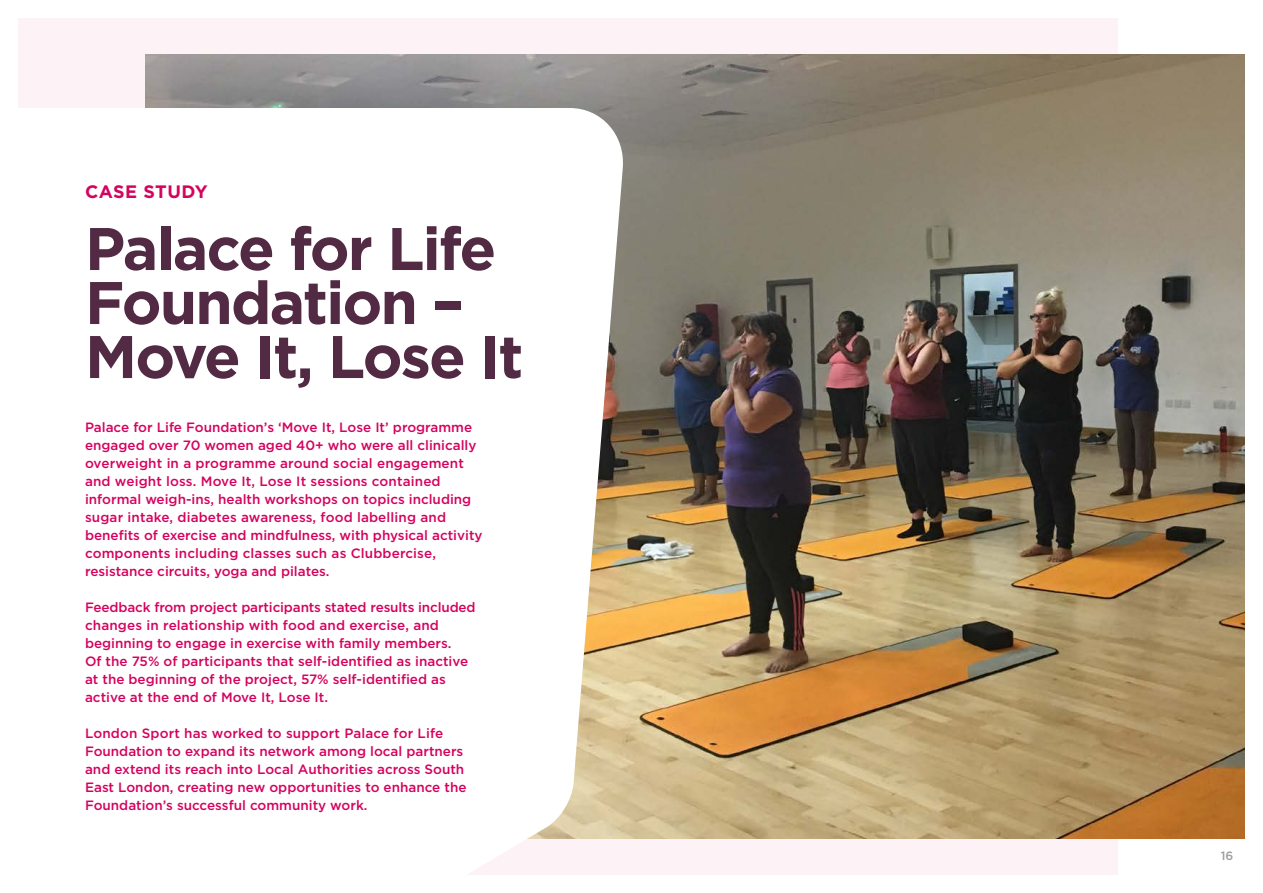
<style>
.page{position:relative;width:1263px;height:893px;background:#fff}
.page>*{position:absolute;margin:0;border:0;box-sizing:border-box;transform-origin:0 0}
.t1{font:700 60px/54px "Gotham";letter-spacing:-.03em;color:#522a44}
.t2{font:700 18px "Gotham";letter-spacing:.025em;color:#d5035e}
.t3{font:500 13.5px/18px "Gotham";color:#d5035e}
.t4{font:500 12px "Gotham";color:#9d9d9c}
</style>
<div class="page">
<div style="left:18px;top:18px;width:1099px;height:857px;background:#fdf3f7"></div>
<img style="left:146px;top:54px;width:1099px;height:785px">
<div style="left:18px;top:108px;width:607px;height:767px;background:#fff"></div>
<h2 class="t2" style="left:85px;top:180px;width:124px">CASE STUDY</h2>
<h1 class="t1" style="left:85px;top:221px;width:440px">Palace for Life<br>Foundation –<br>Move It, Lose It</h1>
<p class="t3" style="left:85px;top:418px;width:399px">Palace for Life Foundation’s ‘Move It, Lose It’ programme engaged over 70 women aged 40+ who were all clinically overweight in a programme around social engagement and weight loss. Move It, Lose It sessions contained informal weigh-ins, health workshops on topics including sugar intake, diabetes awareness, food labelling and benefits of exercise and mindfulness, with physical activity components including classes such as Clubbercise, resistance circuits, yoga and pilates.</p>
<p class="t3" style="left:85px;top:598px;width:392px">Feedback from project participants stated results included changes in relationship with food and exercise, and beginning to engage in exercise with family members.<br>Of the 75% of participants that self-identified as inactive at the beginning of the project, 57% self-identified as active at the end of Move It, Lose It.</p>
<p class="t3" style="left:85px;top:724px;width:383px">London Sport has worked to support Palace for Life Foundation to expand its network among local partners and extend its reach into Local Authorities across South East London, creating new opportunities to enhance the Foundation’s successful community work.</p>
<p class="t4" style="left:1221px;top:848px;width:14px">16</p>
</div>
